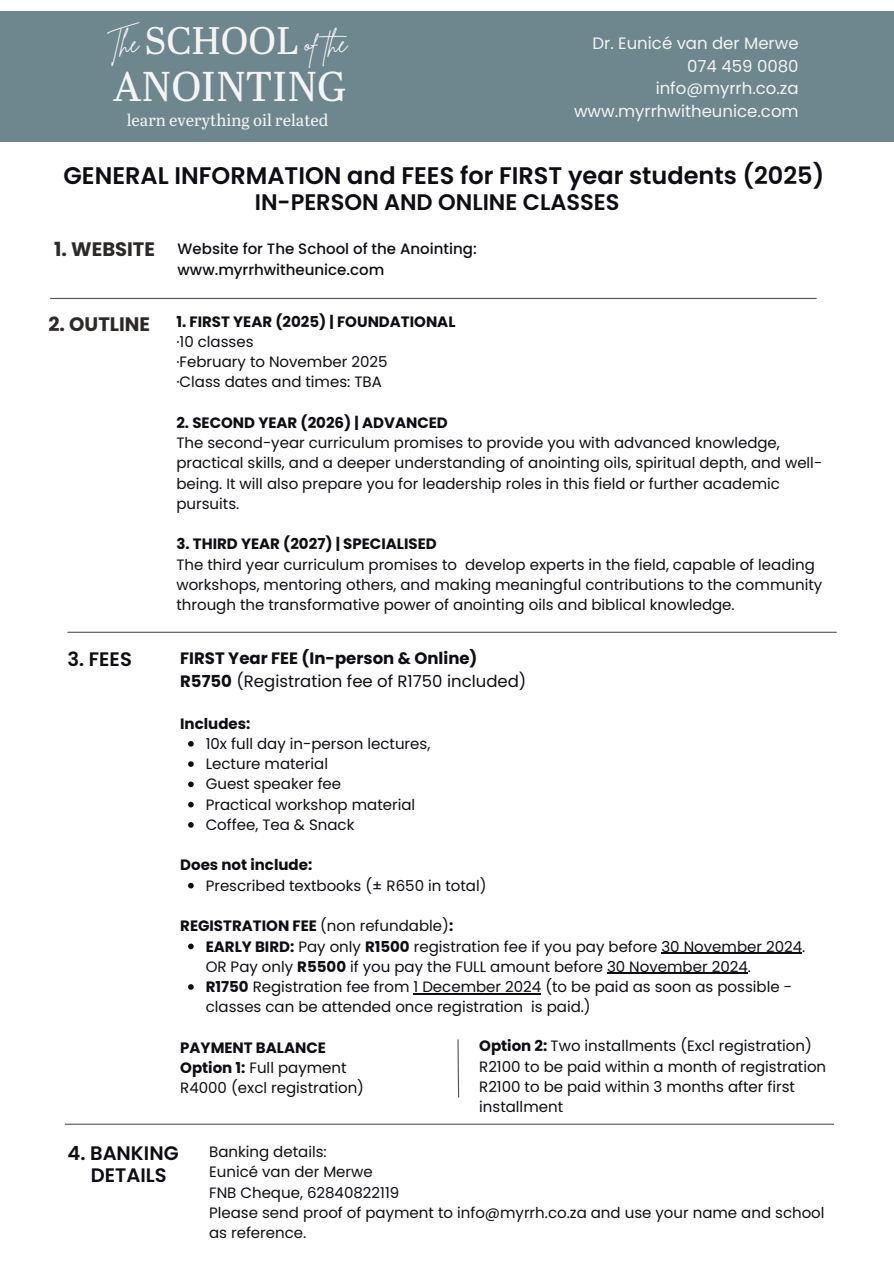
<style>
.page{position:relative;width:894px;height:1264px;background:#fff}
.page>*{position:absolute;margin:0;border:0;box-sizing:border-box;transform-origin:0 0}
.t1{font:41.55px "Abril Text";color:#f4f4f4}
.t2{font:38.4px "Abril Text";color:#f4f4f4}
.t3{font:24.6px "Brittany Signature";color:#f4f4f4}
.t4{font:600 24px "Poppins";color:#0e0d14}
.t5{font:600 22.5px "Poppins";color:#0e0d14}
.t6{font:600 19.5px/21.3px "Poppins";color:#0e0d14;text-align:center}
.t7{font:700 19.5px "Poppins";color:#2e2929}
.t8{font:16.5px "Poppins";color:#f4f4f4}
.t9{font:16.5px "Poppins";color:#0e0d14}
.t10{font:700 16.5px "Poppins";color:#0e0d14}
.t11{font:16.5px "Abril Text";color:#f4f4f4}
.t12{font:15px/20.2px "Poppins";color:#0e0d14}
.t13{font:700 15px "Poppins";color:#0e0d14}
.t14{font:500 15px/20.2px "Poppins";color:#0e0d14}
.s1{font-weight:700}
.s2{font-weight:400}
</style>
<div class="page">
<div style="left:0;top:11px;width:893px;height:130px;background:#6e868d"></div>
<hr style="left:67px;top:631px;width:769px;height:2px;background:#545454">
<hr style="left:50px;top:298px;width:766px;height:1px;background:#545454">
<svg style="left:188px;top:741px;width:6px;height:5px"></svg>
<svg style="left:188px;top:761px;width:6px;height:6px"></svg>
<svg style="left:188px;top:781px;width:6px;height:6px"></svg>
<svg style="left:188px;top:801px;width:6px;height:6px"></svg>
<svg style="left:188px;top:822px;width:6px;height:5px"></svg>
<svg style="left:188px;top:882px;width:6px;height:6px"></svg>
<svg style="left:188px;top:943px;width:6px;height:6px"></svg>
<hr style="left:661px;top:952px;width:141px;height:1px;background:#0e0d14">
<hr style="left:607px;top:972px;width:140px;height:2px;background:#0e0d14">
<svg style="left:188px;top:984px;width:6px;height:5px"></svg>
<hr style="left:413px;top:993px;width:128px;height:1px;background:#0e0d14">
<svg style="left:457px;top:1039px;width:2px;height:59px"></svg>
<hr style="left:65px;top:1123px;width:768px;height:1px;background:#545454">
<p class="t3" style="left:107px;top:27px;width:34px">Th e</p>
<h6 class="t3" style="left:304px;top:27px;width:50px">of the</h6>
<h5 class="t2" style="left:144px;top:22px;width:156px">SCHOOL</h5>
<p class="t1" style="left:113px;top:66px;width:235px">ANOINTING</p>
<p class="t11" style="left:127px;top:113px;width:203px">learn everything oil related</p>
<p class="t8" style="left:592px;top:32px;width:207px">Dr. Eunicé van der Merwe</p>
<p class="t8" style="left:687px;top:55px;width:113px">074 459 0080</p>
<p class="t8" style="left:655px;top:77px;width:144px">info@myrrh.co.za</p>
<p class="t8" style="left:574px;top:100px;width:226px">www.myrrhwitheunice.com</p>
<h6 class="t4" style="left:63px;top:158px;width:762px">GENERAL INFORMATION and FEES for FIRST year students (2025)</h6>
<p class="t5" style="left:255px;top:186px;width:366px">IN-PERSON AND ONLINE CLASSES</p>
<h1 class="t7" style="left:54px;top:236px;width:102px">1. WEBSITE</h1>
<h4 class="t14" style="left:177px;top:239px;width:300px">Website for The School of the Anointing: www.myrrhwitheunice.com</h4>
<p class="t7" style="left:48px;top:310px;width:103px">2. OUTLINE</p>
<p class="t13" style="left:176px;top:311px;width:280px">1. FIRST YEAR (2025) | FOUNDATIONAL</p>
<p class="t12" style="left:176px;top:331px;width:79px">·10 classes</p>
<p class="t12" style="left:176px;top:351px;width:212px">·February to November 2025</p>
<p class="t12" style="left:176px;top:372px;width:207px">·Class dates and times: TBA</p>
<p class="t13" style="left:176px;top:412px;width:273px">2. SECOND YEAR (2026) | ADVANCED</p>
<p class="t12" style="left:176px;top:432px;width:647px">The second-year curriculum promises to provide you with advanced knowledge, practical skills, and a deeper understanding of anointing oils, spiritual depth, and well&shy;being. It will also prepare you for leadership roles in this field or further academic pursuits.</p>
<p class="t13" style="left:176px;top:533px;width:262px">3. THIRD YEAR (2027) | SPECIALISED</p>
<p class="t12" style="left:176px;top:554px;width:647px">The third year curriculum promises to develop experts in the field, capable of leading workshops, mentoring others, and making meaningful contributions to the community through the transformative power of anointing oils and biblical knowledge.</p>
<h4 class="t6" style="left:67px;top:648px;width:66px">3. FEES</h4>
<h1 class="t10" style="left:180px;top:647px;width:299px">FIRST Year FEE (In-person &amp; Online)</h1>
<p class="t9" style="left:180px;top:669px;width:347px"><span class="s1">R5750</span> (Registration fee of R1750 included)</p>
<p class="t13" style="left:180px;top:713px;width:72px">Includes:</p>
<p class="t12" style="left:206px;top:733px;width:226px">10x full day in-person lectures,</p>
<p class="t12" style="left:206px;top:753px;width:124px">Lecture material</p>
<p class="t12" style="left:206px;top:774px;width:137px">Guest speaker fee</p>
<h3 class="t12" style="left:206px;top:794px;width:211px">Practical workshop material</h3>
<h2 class="t12" style="left:206px;top:814px;width:150px">Coffee, Tea &amp; Snack</h2>
<h5 class="t13" style="left:180px;top:854px;width:133px">Does not include:</h5>
<h6 class="t12" style="left:206px;top:875px;width:282px">Prescribed textbooks (± R650 in total)</h6>
<h5 class="t13" style="left:180px;top:915px;width:274px">REGISTRATION FEE <span class="s2">(non refundable)</span>:</h5>
<p class="t12" style="left:206px;top:936px;width:601px"><span class="s1">EARLY BIRD:</span> Pay only <span class="s1">R1500</span> registration fee if you pay before 30 November 2024.<br>OR Pay only <span class="s1">R5500</span> if you pay the FULL amount before 30 November 2024.</p>
<p class="t12" style="left:206px;top:976px;width:587px"><span class="s1">R1750</span> Registration fee from 1 December 2024 (to be paid as soon as possible - classes can be attended once registration is paid.)</p>
<p class="t13" style="left:180px;top:1037px;width:147px">PAYMENT BALANCE</p>
<p class="t12" style="left:180px;top:1057px;width:168px"><span class="s1">Option 1:</span> Full payment</p>
<p class="t12" style="left:180px;top:1077px;width:185px">R4000 (excl registration)</p>
<p class="t12" style="left:479px;top:1036px;width:334px"><span class="s1">Option 2:</span> Two installments (Excl registration)</p>
<p class="t12" style="left:479px;top:1056px;width:348px">R2100 to be paid within a month of registration</p>
<p class="t12" style="left:479px;top:1076px;width:317px">R2100 to be paid within 3 months after first installment</p>
<p class="t6" style="left:67px;top:1142px;width:113px">4. BANKING<br>DETAILS</p>
<h5 class="t12" style="left:209px;top:1141px;width:119px">Banking details:</h5>
<p class="t12" style="left:209px;top:1161px;width:165px">Eunicé van der Merwe</p>
<p class="t12" style="left:209px;top:1182px;width:191px">FNB Cheque, 62840822119</p>
<p class="t12" style="left:209px;top:1202px;width:616px">Please send proof of payment to info@myrrh.co.za and use your name and school as reference.</p>
</div>
